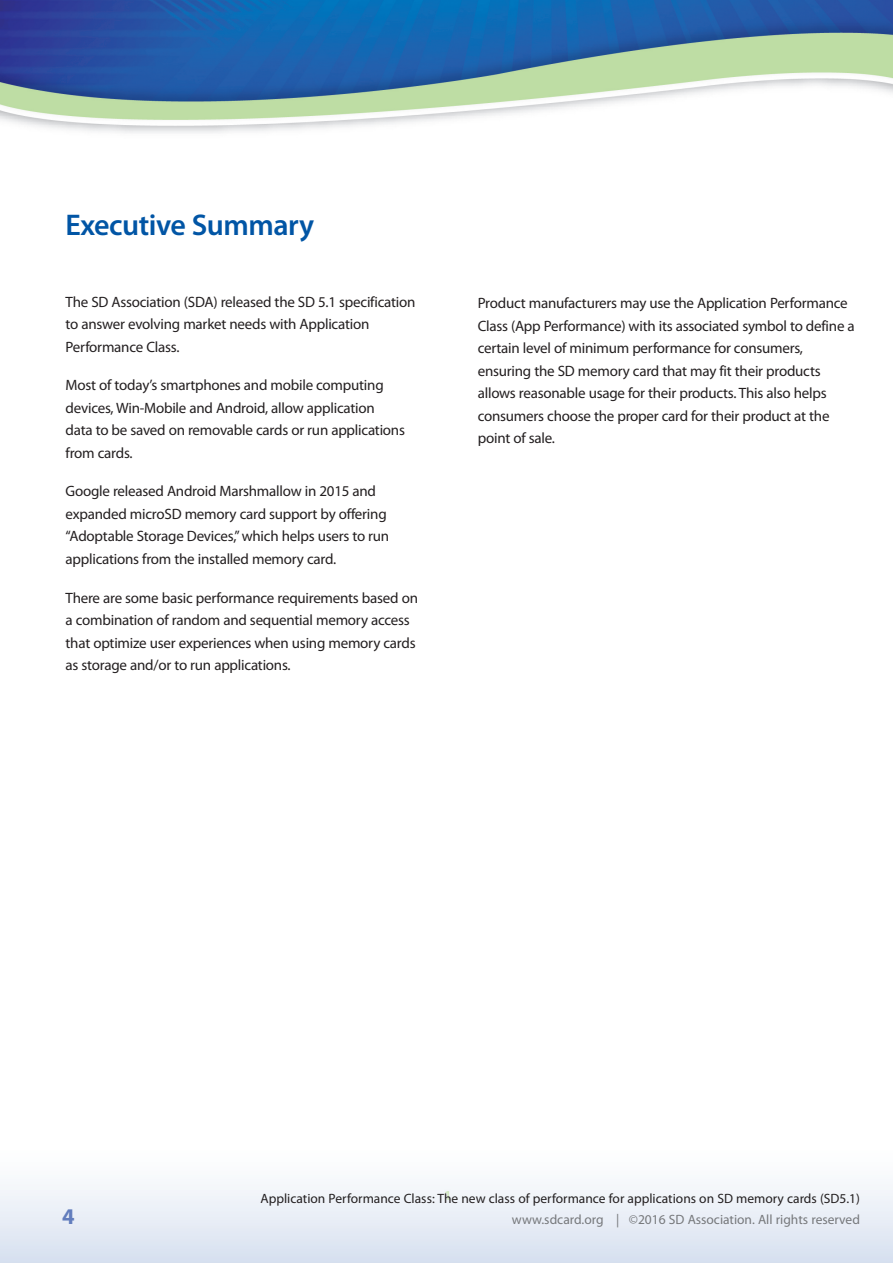
<style>
.page{position:relative;width:893px;height:1263px;background:#fff}
.page>*{position:absolute;margin:0;border:0;box-sizing:border-box;transform-origin:0 0}
.t1{font:600 30px "Myriad Pro";letter-spacing:-.015em;color:#0155a5}
.t2{font:700 22.5px "Myriad Pro";color:#627dbd}
.t3{font:15px/22.5px "Myriad Pro";letter-spacing:-.015em;color:#231f20}
.t4{font:13.5px "Myriad Pro";color:#231f20}
.t5{font:13.5px "Myriad Pro";color:#76787b}
</style>
<div class="page">
<img style="left:0;top:0;width:893px;height:1263px">
<h1 class="t1" style="left:66px;top:214px;width:250px">Executive Summary</h1>
<p class="t3" style="left:66px;top:291px;width:351px">The SD Association (SDA) released the SD 5.1 specification to answer evolving market needs with Application<br>Performance Class.</p>
<p class="t3" style="left:66px;top:375px;width:341px">Most of today’s smartphones and mobile computing devices, Win-Mobile and Android, allow application data to be saved on removable cards or run applications from cards.</p>
<p class="t3" style="left:66px;top:481px;width:325px">Google released Android Marshmallow in 2015 and expanded microSD memory card support by offering “Adoptable Storage Devices,”which helps users to run applications from the installed memory card.</p>
<p class="t3" style="left:66px;top:587px;width:354px">There are some basic performance requirements based on a combination of random and sequential memory access that optimize user experiences when using memory cards as storage and/or to run applications.</p>
<p class="t3" style="left:478px;top:293px;width:379px">Product manufacturers may use the Application Performance Class (App Performance) with its associated symbol to define a certain level of minimum performance for consumers, ensuring the SD memory card that may fit their products allows reasonable usage for their products. This also helps consumers choose the proper card for their product at the point of sale.</p>
<h2 class="t2" style="left:62px;top:1208px;width:14px">4</h2>
<p class="t4" style="left:260px;top:1193px;width:601px">Application Performance Class: The new class of performance for applications on SD memory cards (SD5.1)</p>
<p class="t5" style="left:512px;top:1214px;width:350px">www.sdcard.org | ©2016 SD Association. All rights reserved</p>
</div>
